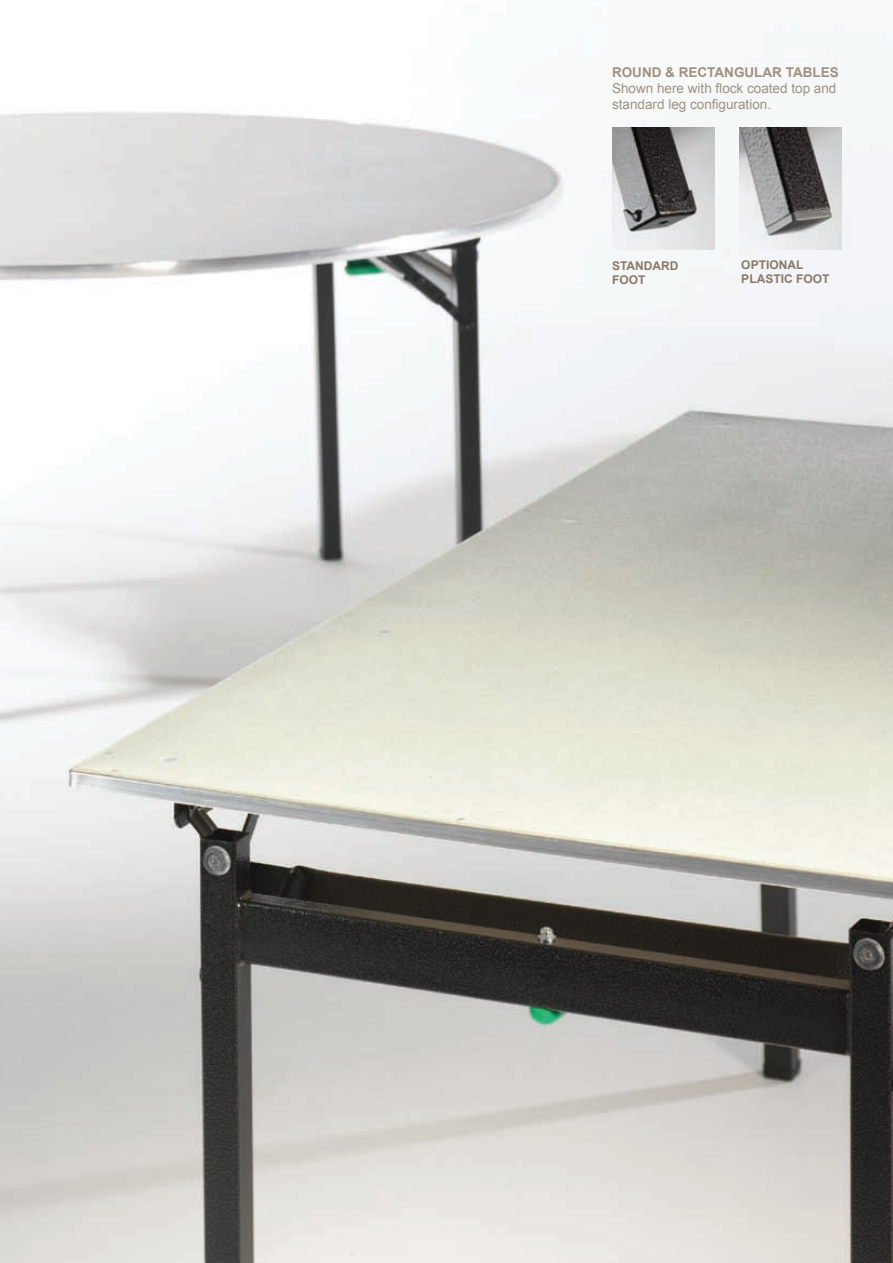
<style>
.page{position:relative;width:893px;height:1263px;background:#fff}
.page>*{position:absolute;margin:0;border:0;box-sizing:border-box;transform-origin:0 0}
.t1{font:13.5px/16.2px "Arial";color:#a0907f}
.t2{font:700 13.5px "Arial";color:#a0907f}
.t3{font:700 12px/14.4px "Arial";color:#8a7966}
</style>
<div class="page">
<img style="left:0;top:112px;width:893px;height:1151px">
<img style="left:612px;top:128px;width:102px;height:121px">
<img style="left:740px;top:128px;width:102px;height:121px">
<p class="t2" style="left:612px;top:63px;width:228px">ROUN D &amp; RECTANGULAR TABLES</p>
<p class="t1" style="left:612px;top:80px;width:226px">Shown here with flock coated top and standard leg configuration.</p>
<p class="t3" style="left:612px;top:259px;width:68px">STANDARD<br>FOOT</p>
<p class="t3" style="left:741px;top:258px;width:64px">OPTIONAL<br>PLASTIC FOOT</p>
</div>
